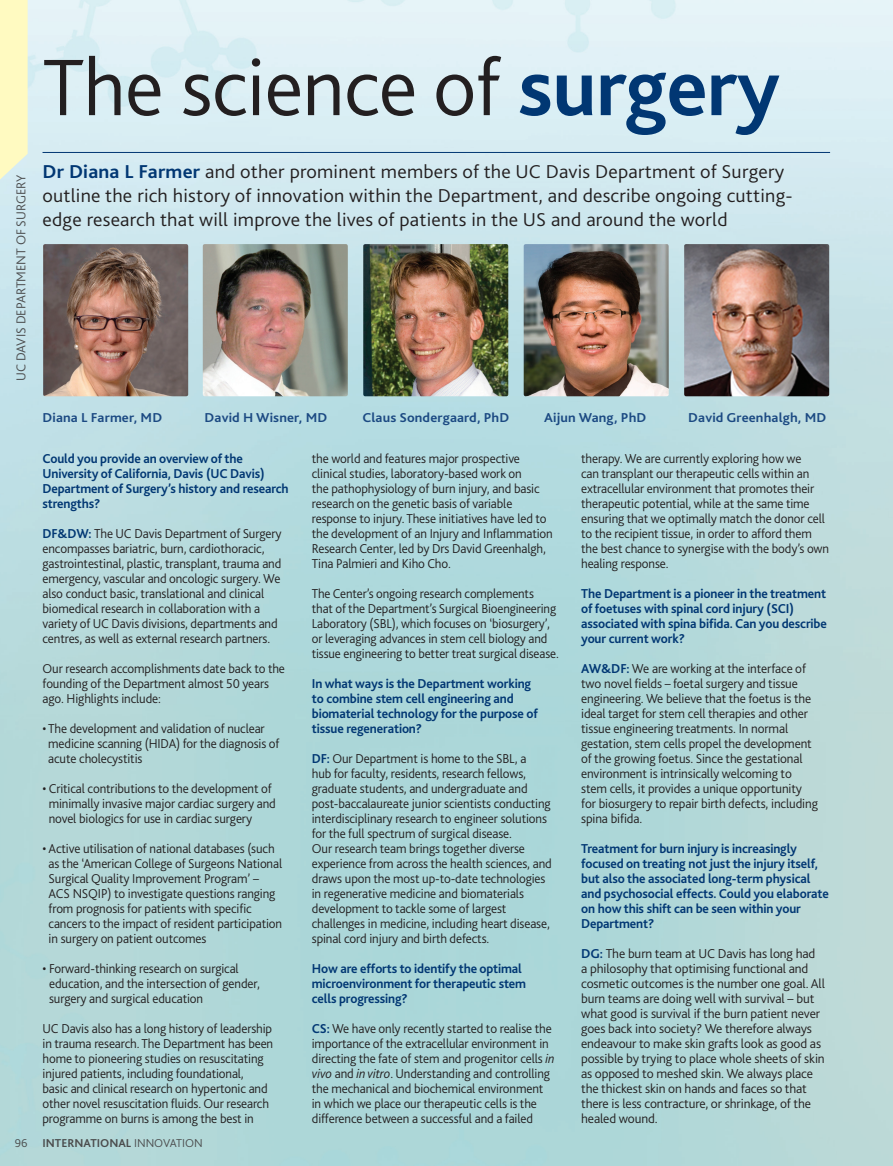
<style>
.page{position:relative;width:893px;height:1166px;background:#fff}
.page>*{position:absolute;margin:0;border:0;box-sizing:border-box;transform-origin:0 0}
.head{font:300 83.7px "Bliss 2";letter-spacing:-.01em;color:#231f20}
.Standfirst{font:300 19.5px/24px "Bliss 2";letter-spacing:.01em;color:#231f20;scale:1.04 1}
.Q_A_Answer{font:300 13.5px/15px "Bliss 2";letter-spacing:-.01em;color:#231f20}
.Q_A_Questions{font:700 13.5px/15px "Bliss 2";letter-spacing:-.01em;color:#013773}
.Q_A_Answer-2{font:300 13.5px/15px "Bliss 2";letter-spacing:-.01em;color:#231f20;scale:.96 1}
.Q_A_Answer-3{font:700 13.5px "Bliss 2";letter-spacing:.01em;color:#1b4982;scale:1.05 1}
.Body_Article{font:300 13.5px "Bliss 2";color:#4b4c4d}
.Body_Article-2{font:700 12px "Bliss 2";color:#4b4c4d}
.s1{font-weight:700;color:#013773}
.s2{font-style:italic}
.s3{font-weight:300}
</style>
<div class="page">
<hr style="left:43px;top:152px;width:787px;height:1px;background:#013773">
<img style="left:43px;top:244px;width:145px;height:152px">
<img style="left:203px;top:244px;width:145px;height:152px">
<img style="left:363px;top:244px;width:145px;height:152px">
<img style="left:524px;top:244px;width:145px;height:152px">
<img style="left:684px;top:244px;width:145px;height:152px">
<svg style="left:0;top:0;width:28px;height:179px;background:#fbf8c5"></svg>
<p class="Body_Article" style="left:13px;top:381px;width:208px;rotate:-90deg">UC DAVIS DEPARTMENT OF SURGERY</p>
<p class="head" style="left:43px;top:35px;width:739px">The science of <span class="s1">surgery</span></p>
<p class="Standfirst" style="left:43px;top:159px;width:723px"><span class="s1">Dr Diana L Farmer</span> and other prominent members of the UC Davis Department of Surgery outline the rich history of innovation within the Department, and describe ongoing cutting&shy;edge research that will improve the lives of patients in the US and around the world</p>
<p class="Q_A_Answer-3" style="left:43px;top:408px;width:115px">Diana L Farmer, MD</p>
<p class="Q_A_Answer-3" style="left:205px;top:408px;width:118px">David H Wisner, MD</p>
<p class="Q_A_Answer-3" style="left:362px;top:408px;width:141px">Claus Sondergaard, PhD</p>
<p class="Q_A_Answer-3" style="left:544px;top:408px;width:99px">Aijun Wang, PhD</p>
<p class="Q_A_Answer-3" style="left:688px;top:408px;width:133px">David Greenhalgh, MD</p>
<p class="Q_A_Questions" style="left:43px;top:450px;width:248px">Could you provide an overview of the University of California, Davis (UC Davis)<br>Department of Surgery’s history and research strengths?</p>
<p class="Q_A_Answer" style="left:43px;top:525px;width:241px"><span class="s1">DF&amp;DW:</span> The UC Davis Department of Surgery encompasses bariatric, burn, cardiothoracic, gastrointestinal, plastic, transplant, trauma and emergency, vascular and oncologic surgery. We also conduct basic, translational and clinical biomedical research in collaboration with a variety of UC Davis divisions, departments and centres, as well as external research partners.</p>
<p class="Q_A_Answer" style="left:43px;top:660px;width:244px">Our research accomplishments date back to the founding of the Department almost 50 years ago. Highlights include:</p>
<p class="Q_A_Answer" style="left:48px;top:720px;width:233px;text-indent:-6px">• The development and validation of nuclear medicine scanning (HIDA) for the diagnosis of acute cholecystitis</p>
<p class="Q_A_Answer" style="left:49px;top:780px;width:229px;text-indent:-6px">• Critical contributions to the development of minimally invasive major cardiac surgery and novel biologics for use in cardiac surgery</p>
<p class="Q_A_Answer" style="left:49px;top:840px;width:235px;text-indent:-6px">• Active utilisation of national databases (such as the ‘American College of Surgeons National Surgical Quality Improvement Program’ – ACS NSQIP) to investigate questions ranging from prognosis for patients with specific cancers to the impact of resident participation in surgery on patient outcomes</p>
<p class="Q_A_Answer" style="left:49px;top:960px;width:212px;text-indent:-7px">• Forward-thinking research on surgical education, and the intersection of gender, surgery and surgical education</p>
<p class="Q_A_Answer" style="left:43px;top:1020px;width:232px">UC Davis also has a long history of leadership in trauma research. The Department has been home to pioneering studies on resuscitating injured patients, including foundational,<br>basic and clinical research on hypertonic and other novel resuscitation fluids. Our research programme on burns is among the best in</p>
<p class="Q_A_Answer" style="left:312px;top:450px;width:243px">the world and features major prospective clinical studies, laboratory-based work on<br>the pathophysiology of burn injury, and basic research on the genetic basis of variable response to injury. These initiatives have led to the development of an Injury and Inflammation Research Center, led by Drs David Greenhalgh, Tina Palmieri and Kiho Cho.</p>
<p class="Q_A_Answer-2" style="left:312px;top:585px;width:259px">The Center’s ongoing research complements<br>that of the Department’s Surgical Bioengineering Laboratory (SBL), which focuses on ‘biosurgery’, or leveraging advances in stem cell biology and tissue engineering to better treat surgical disease.</p>
<p class="Q_A_Questions" style="left:312px;top:675px;width:228px">In what ways is the Department working to combine stem cell engineering and biomaterial technology for the purpose of tissue regeneration?</p>
<p class="Q_A_Answer" style="left:312px;top:750px;width:241px"><span class="s1">DF:</span> Our Department is home to the SBL, a<br>hub for faculty, residents, research fellows, graduate students, and undergraduate and post-baccalaureate junior scientists conducting interdisciplinary research to engineer solutions for the full spectrum of surgical disease.<br>Our research team brings together diverse experience from across the health sciences, and draws upon the most up-to-date technologies in regenerative medicine and biomaterials development to tackle some of largest challenges in medicine, including heart disease, spinal cord injury and birth defects.</p>
<p class="Q_A_Questions" style="left:312px;top:960px;width:216px">How are efforts to identify the optimal microenvironment for therapeutic stem cells progressing?</p>
<p class="Q_A_Answer" style="left:312px;top:1020px;width:244px"><span class="s1">CS:</span> We have only recently started to realise the importance of the extracellular environment in directing the fate of stem and progenitor cells <span class="s2">in vivo</span> and <span class="s2">in vitro</span>. Understanding and controlling the mechanical and biochemical environment in which we place our therapeutic cells is the difference between a successful and a failed</p>
<p class="Q_A_Answer" style="left:581px;top:450px;width:250px">therapy. We are currently exploring how we<br>can transplant our therapeutic cells within an extracellular environment that promotes their therapeutic potential, while at the same time ensuring that we optimally match the donor cell to the recipient tissue, in order to afford them the best chance to synergise with the body’s own healing response.</p>
<p class="Q_A_Questions" style="left:581px;top:585px;width:247px">The Department is a pioneer in the treatment of foetuses with spinal cord injury (SCI) associated with spina bifida. Can you describe your current work?</p>
<p class="Q_A_Answer" style="left:581px;top:660px;width:238px"><span class="s1">AW&amp;DF:</span> We are working at the interface of two novel fields – foetal surgery and tissue engineering. We believe that the foetus is the ideal target for stem cell therapies and other tissue engineering treatments. In normal gestation, stem cells propel the development of the growing foetus. Since the gestational environment is intrinsically welcoming to stem cells, it provides a unique opportunity for biosurgery to repair birth defects, including spina bifida.</p>
<p class="Q_A_Questions" style="left:581px;top:840px;width:249px">Treatment for burn injury is increasingly focused on treating not just the injury itself, but also the associated long-term physical and psychosocial effects. Could you elaborate on how this shift can be seen within your Department?</p>
<p class="Q_A_Answer" style="left:581px;top:945px;width:245px"><span class="s1">DG:</span> The burn team at UC Davis has long had a philosophy that optimising functional and cosmetic outcomes is the number one goal. All burn teams are doing well with survival – but what good is survival if the burn patient never goes back into society? We therefore always endeavour to make skin grafts look as good as possible by trying to place whole sheets of skin as opposed to meshed skin. We always place the thickest skin on hands and faces so that there is less contracture, or shrinkage, of the healed wound.</p>
<p class="Body_Article-2" style="left:15px;top:1135px;width:189px"><span class="s3">96</span> INTERNATIONAL <span class="s3">INNOVATION</span></p>
</div>
